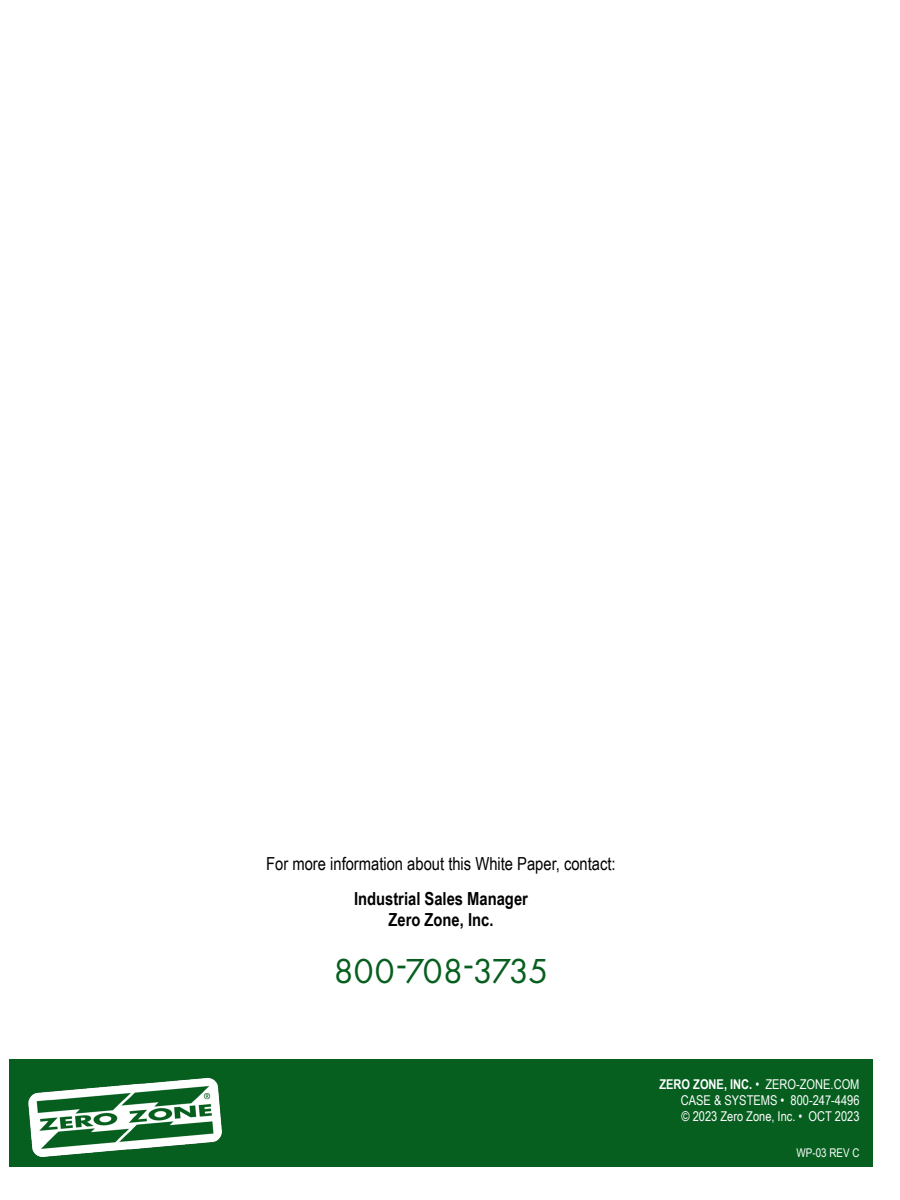
<style>
.page{position:relative;width:900px;height:1200px;background:#fff}
.page>*{position:absolute;margin:0;border:0;box-sizing:border-box;transform-origin:0 0}
.Back_Cover_-_Title{font:36px "Futura PT";letter-spacing:-.03em;color:#065f1f}
.Back_Cover_-_Body{font:18px "Arial Narrow";color:#000}
.Back_Cover_-_Body-2{font:700 18px/21.6px "Arial Narrow";color:#000;text-align:center}
.Contact___Copyright{font:13.5px "Arial Narrow";color:#fff}
.Literature{font:12px "Arial Narrow";color:#fff}
.s1{font-weight:700}
</style>
<div class="page">
<div style="left:9px;top:1059px;width:864px;height:108px;background:#065f1f"></div>
<img style="left:28px;top:1077px;width:194px;height:80px">
<p class="Back_Cover_-_Body" style="left:266px;top:850px;width:351px">For more information about this White Paper, contact:</p>
<p class="Back_Cover_-_Body-2" style="left:354px;top:887px;width:175px">Industrial Sales Manager<br>Zero Zone, Inc.</p>
<p class="Back_Cover_-_Title" style="left:333px;top:950px;width:217px">800-708-3735</p>
<p class="Contact___Copyright" style="left:659px;top:1074px;width:202px"><span class="s1">ZERO ZONE, INC.</span> • ZERO-ZONE.COM</p>
<p class="Contact___Copyright" style="left:681px;top:1090px;width:180px">CASE &amp; SYSTEMS • 800-247-4496</p>
<p class="Contact___Copyright" style="left:681px;top:1107px;width:180px">© 2023 Zero Zone, Inc. • OCT 2023</p>
<p class="Literature" style="left:797px;top:1144px;width:64px">WP-03 REV C</p>
</div>
